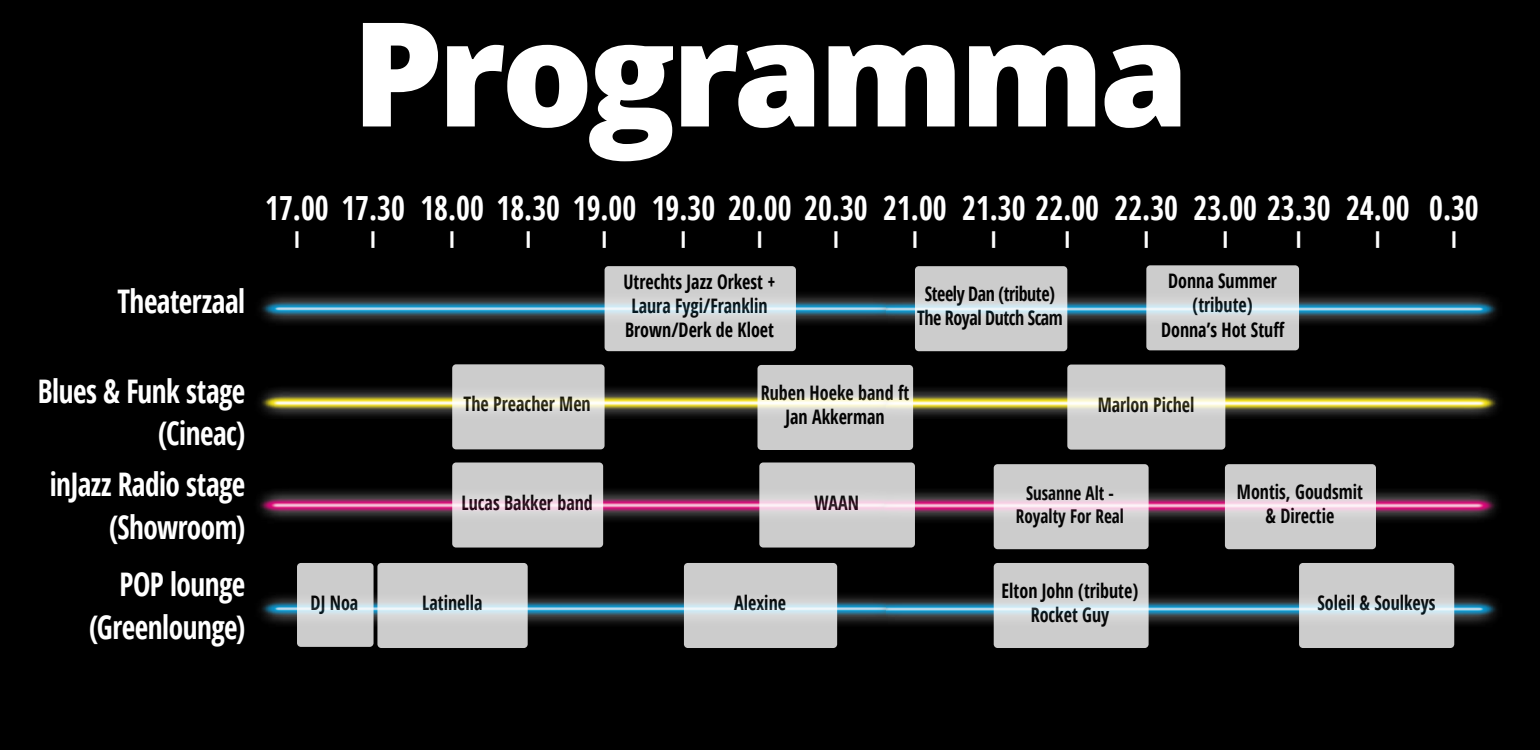
<style>
.page{position:relative;width:1540px;height:750px;background:#000}
.page>*{position:absolute;margin:0;border:0;box-sizing:border-box;transform-origin:0 0}
.t1{font:800 145px "Open Sans";letter-spacing:-.035em;color:#fff}
.t2{font:700 condensed 33.25px "Open Sans";color:#fff;scale:.9 1}
.t3{font:700 condensed 32.5px/42.5px "Open Sans";letter-spacing:-.015em;color:#fff;text-align:right;scale:.9 1}
.t4{font:700 condensed 20px/24.2px "Open Sans";color:#000;text-align:center;scale:.9 1}
.t5{font:700 condensed 20px/24.2px "Open Sans";letter-spacing:-.025em;color:#000;text-align:center;scale:.9 1}
.t6{font:700 condensed 19px/23px "Open Sans";color:#000;text-align:center;scale:.9 1}
.t7{font:700 condensed 16.75px "Open Sans";color:#fff;scale:1.8 1}
</style>
<div class="page">
<img style="left:261px;top:294px;width:1237px;height:41px">
<img style="left:260px;top:369px;width:1238px;height:69px">
<div style="left:250px;top:485px;width:1256px;height:39px;background:#040404"></div>
<img style="left:259px;top:463px;width:1238px;height:57px">
<img style="left:261px;top:594px;width:1237px;height:41px">
<svg style="left:605px;top:266px;width:191px;height:85px;background:#d0d2d3"></svg>
<svg style="left:915px;top:266px;width:152px;height:85px;background:#ced0d1"></svg>
<svg style="left:1146px;top:265px;width:153px;height:85px;background:#cdcfd0"></svg>
<svg style="left:452px;top:364px;width:153px;height:85px;background:#d1d1ce"></svg>
<svg style="left:758px;top:365px;width:155px;height:85px;background:#d3d2cf"></svg>
<svg style="left:1067px;top:365px;width:158px;height:85px;background:#d1d1ce"></svg>
<svg style="left:759px;top:462px;width:156px;height:86px;background:#cfcbcd"></svg>
<svg style="left:452px;top:462px;width:151px;height:86px;background:#d0ccce"></svg>
<svg style="left:994px;top:464px;width:155px;height:85px;background:#d2ced0"></svg>
<svg style="left:1225px;top:464px;width:151px;height:85px;background:#d2cfd0"></svg>
<svg style="left:994px;top:563px;width:155px;height:85px;background:#ced0d1"></svg>
<svg style="left:377px;top:563px;width:151px;height:85px;background:#ced0d1"></svg>
<svg style="left:297px;top:563px;width:77px;height:84px;background:#cdd0d1"></svg>
<svg style="left:684px;top:563px;width:153px;height:85px;background:#cfd1d2"></svg>
<svg style="left:1299px;top:563px;width:155px;height:85px;background:#cfd1d2"></svg>
<h3 class="t3" style="left:117px;top:279px;width:143px">Theaterzaal</h3>
<h3 class="t3" style="left:38px;top:369px;width:232px">Blues &amp; Funk stage (Cineac)</h3>
<h3 class="t3" style="left:50px;top:462px;width:219px">inJazz Radio stage (Showroom)</h3>
<h3 class="t3" style="left:89px;top:562px;width:175px">POP lounge (Greenlounge)</h3>
<h1 class="t1" style="left:352px;top:-37px;width:839px">Programma</h1>
<h2 class="t2" style="left:265px;top:185px;width:1350px">17.00 17.30 18.00 18.30 19.00 19.30 20.00 20.30 21.00 21.30 22.00 22.30 23.00 23.30 24.00 0.30</h2>
<p class="t7" style="left:289px;top:226px;width:10px">|</p>
<p class="t7" style="left:366px;top:226px;width:10px">|</p>
<p class="t7" style="left:445px;top:226px;width:10px">|</p>
<p class="t7" style="left:521px;top:226px;width:10px">|</p>
<p class="t7" style="left:597px;top:226px;width:10px">|</p>
<p class="t7" style="left:676px;top:226px;width:10px">|</p>
<p class="t7" style="left:752px;top:226px;width:10px">|</p>
<p class="t7" style="left:828px;top:226px;width:10px">|</p>
<p class="t7" style="left:907px;top:226px;width:10px">|</p>
<p class="t7" style="left:986px;top:226px;width:10px">|</p>
<p class="t7" style="left:1060px;top:226px;width:10px">|</p>
<p class="t7" style="left:1139px;top:226px;width:10px">|</p>
<p class="t7" style="left:1218px;top:226px;width:10px">|</p>
<p class="t7" style="left:1291px;top:226px;width:10px">|</p>
<p class="t7" style="left:1370px;top:226px;width:10px">|</p>
<p class="t7" style="left:1446px;top:226px;width:10px">|</p>
<p class="t4" style="left:624px;top:269px;width:170px">Utrechts Jazz Orkest +<br>Laura Fygi/Franklin<br>Brown/Derk de Kloet</p>
<p class="t4" style="left:1161px;top:268px;width:139px">Donna Summer (tribute)<br>Donna’s Hot Stuff</p>
<p class="t5" style="left:917px;top:281px;width:164px">Steely Dan (tribute)<br>The Royal Dutch Scam</p>
<p class="t4" style="left:464px;top:392px;width:143px">The Preacher Men</p>
<p class="t4" style="left:761px;top:380px;width:167px">Ruben Hoeke band ft<br>Jan Akkerman</p>
<p class="t4" style="left:1098px;top:392px;width:109px">Marlon Pichel</p>
<p class="t4" style="left:462px;top:490px;width:147px">Lucas Bakker band</p>
<p class="t4" style="left:815px;top:490px;width:51px">WAAN</p>
<p class="t6" style="left:1016px;top:481px;width:122px">Susanne Alt -<br>Royalty For Real</p>
<p class="t4" style="left:1237px;top:479px;width:141px">Montis, Goudsmit &amp; Directie</p>
<p class="t4" style="left:1002px;top:578px;width:153px">Elton John (tribute)<br>Rocket Guy</p>
<p class="t4" style="left:311px;top:590px;width:55px">DJ Noa</p>
<p class="t4" style="left:422px;top:590px;width:68px">Latinella</p>
<p class="t4" style="left:734px;top:590px;width:59px">Alexine</p>
<p class="t4" style="left:1317px;top:590px;width:133px">Soleil &amp; Soulkeys</p>
</div>
